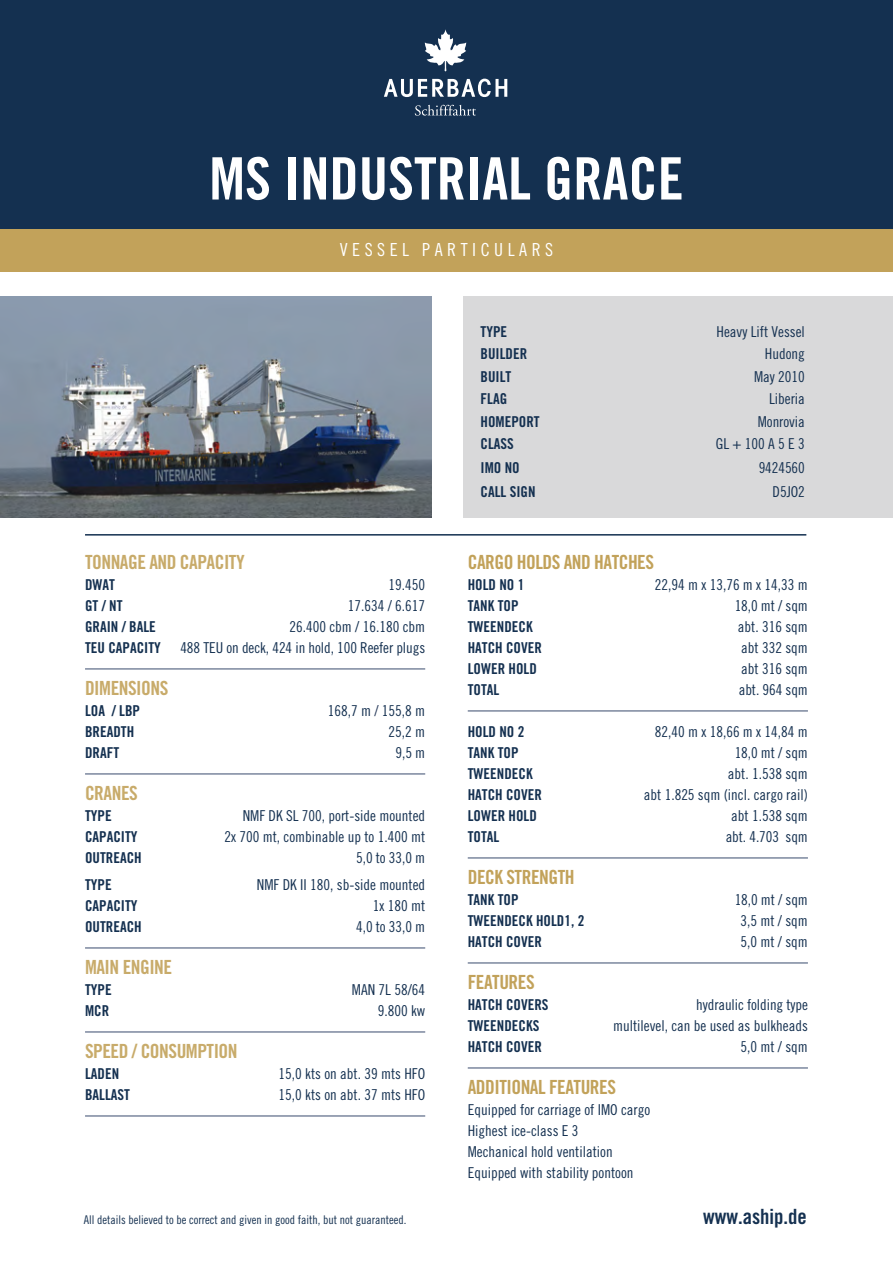
<style>
.page{position:relative;width:893px;height:1263px;background:#fff}
.page>*{position:absolute;margin:0;border:0;box-sizing:border-box;transform-origin:0 0}
.t1{font:58.5px "Trade Gothic Bold Cond Twenty";color:#fff}
.t2{font:21px "Trade Gothic Bold Cond Twenty";color:#143050}
.t3{font:19.5px "Trade Gothic Bold Cond Twenty";letter-spacing:-.025em;color:#c8ab6a}
.t4{font:19.5px "Trade Gothic Bold Cond Twenty";letter-spacing:-.025em;color:#c2a25a}
.t5{font:18px "Trade Gothic Cond Eighteen";letter-spacing:.25em;color:#fff}
.t6{font:15px/21px "Trade Gothic Cond Eighteen";color:#143050}
.t7{font:15px "Trade Gothic Bold Cond Twenty";color:#143050}
.t8{font:12px "Trade Gothic Cond Eighteen";color:#143050}
.s1{color:#293b5b}
</style>
<div class="page">
<div style="left:463px;top:296px;width:430px;height:221px;background:#d9d9da"></div>
<img style="left:0;top:296px;width:432px;height:221px">
<div style="left:0;top:0;width:893px;height:262px;background:#143050"></div>
<svg style="left:415px;top:105px;width:61px;height:11px"></svg>
<svg style="left:384px;top:79px;width:123px;height:18px"></svg>
<svg style="left:425px;top:29px;width:41px;height:42px"></svg>
<div style="left:0;top:230px;width:893px;height:42px;background:#c2a25a"></div>
<hr style="left:85px;top:668px;width:340px;height:2px;background:#7b879e">
<hr style="left:85px;top:773px;width:340px;height:2px;background:#7b879e">
<hr style="left:85px;top:947px;width:340px;height:2px;background:#7b879e">
<hr style="left:85px;top:1031px;width:340px;height:2px;background:#7b879e">
<hr style="left:85px;top:1115px;width:340px;height:2px;background:#7b879e">
<hr style="left:468px;top:710px;width:340px;height:2px;background:#7b879e">
<hr style="left:468px;top:857px;width:340px;height:2px;background:#7b879e">
<hr style="left:468px;top:962px;width:340px;height:2px;background:#7b879e">
<hr style="left:468px;top:1067px;width:340px;height:2px;background:#7b879e">
<hr style="left:85px;top:534px;width:721px;height:2px;background:#143050">
<h1 class="t1" style="left:209px;top:143px;width:476px">MS INDUSTRIAL GRACE</h1>
<p class="t5" style="left:340px;top:239px;width:215px">VESSEL PARTICULARS</p>
<h3 class="t3" style="left:85px;top:550px;width:161px">TONNAGE AND CAPACITY</h3>
<p class="t7" style="left:85px;top:575px;width:31px">DWAT</p>
<p class="t6" style="left:389px;top:574px;width:38px">19.450</p>
<p class="t7" style="left:85px;top:596px;width:39px">GT / NT</p>
<p class="t6" style="left:348px;top:595px;width:79px">17.634 / 6.617</p>
<p class="t7" style="left:85px;top:617px;width:72px">GRAIN / BALE</p>
<p class="t6" style="left:289px;top:616px;width:137px">26.400 cbm / 16.180 cbm</p>
<p class="t7" style="left:85px;top:638px;width:77px">TEU CAPACITY</p>
<p class="t6" style="left:180px;top:637px;width:246px">488 TEU on deck, 424 in hold, 100 Reefer plugs</p>
<h3 class="t3" style="left:85px;top:676px;width:85px">DIMENSIONS</h3>
<p class="t7" style="left:85px;top:701px;width:56px">LOA / LBP</p>
<p class="t6" style="left:328px;top:700px;width:99px">168,7 m <span class="s1">/</span> 155,8 m</p>
<p class="t7" style="left:85px;top:722px;width:51px">BREADTH</p>
<p class="t6" style="left:389px;top:721px;width:38px">25,2 m</p>
<p class="t7" style="left:85px;top:743px;width:36px">DRAFT</p>
<p class="t6" style="left:396px;top:742px;width:31px">9,5 m</p>
<h3 class="t3" style="left:85px;top:781px;width:54px">CRANES</h3>
<p class="t7" style="left:85px;top:806px;width:28px">TYPE</p>
<p class="t6" style="left:243px;top:805px;width:184px">NMF DK SL 700, port-side mounted</p>
<p class="t7" style="left:85px;top:827px;width:54px">CAPACITY</p>
<p class="t6" style="left:224px;top:826px;width:202px">2x 700 mt, combinable up to 1.400 mt</p>
<p class="t7" style="left:85px;top:848px;width:58px">OUTREACH</p>
<p class="t6" style="left:356px;top:847px;width:71px">5,0 to 33,0 m</p>
<p class="t7" style="left:85px;top:875px;width:28px">TYPE</p>
<p class="t6" style="left:257px;top:874px;width:170px">NMF DK II 180, sb-side mounted</p>
<p class="t7" style="left:85px;top:896px;width:54px">CAPACITY</p>
<p class="t6" style="left:373px;top:895px;width:54px">1x 180 mt</p>
<p class="t7" style="left:85px;top:917px;width:58px">OUTREACH</p>
<p class="t6" style="left:356px;top:916px;width:71px">4,0 to 33,0 m</p>
<h3 class="t3" style="left:85px;top:955px;width:89px">MAIN ENGINE</h3>
<p class="t7" style="left:85px;top:980px;width:28px">TYPE</p>
<p class="t6" style="left:352px;top:979px;width:75px">MAN 7L 58/64</p>
<p class="t7" style="left:85px;top:1001px;width:26px">MCR</p>
<p class="t6" style="left:378px;top:1000px;width:49px">9.800 kw</p>
<h3 class="t3" style="left:85px;top:1039px;width:154px">SPEED / CONSUMPTION</h3>
<p class="t7" style="left:85px;top:1064px;width:36px">LADEN</p>
<p class="t6" style="left:279px;top:1063px;width:148px">15,0 kts on abt. 39 mts HFO</p>
<p class="t7" style="left:85px;top:1085px;width:46px">BALLAST</p>
<p class="t6" style="left:279px;top:1084px;width:148px">15,0 kts on abt. 37 mts HFO</p>
<p class="t7" style="left:480px;top:322px;width:28px">TYPE</p>
<p class="t6" style="left:716px;top:321px;width:90px">Heavy Lift Vessel</p>
<p class="t7" style="left:480px;top:345px;width:48px">BUILDER</p>
<p class="t6" style="left:765px;top:343px;width:41px">Hudong</p>
<p class="t7" style="left:480px;top:367px;width:32px">BUILT</p>
<p class="t6" style="left:754px;top:366px;width:52px">May 2010</p>
<p class="t7" style="left:480px;top:390px;width:28px">FLAG</p>
<p class="t6" style="left:769px;top:388px;width:37px">Liberia</p>
<p class="t7" style="left:480px;top:412px;width:61px">HOMEPORT</p>
<p class="t6" style="left:758px;top:411px;width:48px">Monrovia</p>
<p class="t7" style="left:480px;top:435px;width:35px">CLASS</p>
<p class="t6" style="left:716px;top:433px;width:90px">GL + 100 A 5 E 3</p>
<p class="t7" style="left:480px;top:459px;width:41px">IMO NO</p>
<p class="t6" style="left:759px;top:457px;width:48px">9424560</p>
<p class="t7" style="left:480px;top:483px;width:56px">CALL SIGN</p>
<p class="t6" style="left:773px;top:481px;width:34px">D5JO2</p>
<h3 class="t4" style="left:468px;top:550px;width:188px">CARGO HOLDS AND HATCHES</h3>
<p class="t7" style="left:468px;top:575px;width:58px">HOLD NO 1</p>
<p class="t6" style="left:655px;top:574px;width:155px">22,94 m x 13,76 m x 14,33 m</p>
<p class="t7" style="left:468px;top:596px;width:52px">TANK TOP</p>
<p class="t6" style="left:735px;top:595px;width:75px">18,0 mt / sqm</p>
<p class="t7" style="left:468px;top:617px;width:66px">TWEENDECK</p>
<p class="t6" style="left:738px;top:616px;width:71px">abt. 316 sqm</p>
<p class="t7" style="left:468px;top:638px;width:76px">HATCH COVER</p>
<p class="t6" style="left:741px;top:637px;width:68px">abt 332 sqm</p>
<p class="t7" style="left:468px;top:659px;width:71px">LOWER HOLD</p>
<p class="t6" style="left:741px;top:658px;width:68px">abt 316 sqm</p>
<p class="t7" style="left:468px;top:680px;width:33px">TOTAL</p>
<p class="t6" style="left:739px;top:679px;width:71px">abt. 964 sqm</p>
<p class="t7" style="left:468px;top:722px;width:58px">HOLD NO 2</p>
<p class="t6" style="left:655px;top:721px;width:155px">82,40 m x 18,66 m x 14,84 m</p>
<p class="t7" style="left:468px;top:743px;width:52px">TANK TOP</p>
<p class="t6" style="left:735px;top:742px;width:75px">18,0 mt / sqm</p>
<p class="t7" style="left:468px;top:764px;width:66px">TWEENDECK</p>
<p class="t6" style="left:728px;top:763px;width:81px">abt. 1.538 sqm</p>
<p class="t7" style="left:468px;top:785px;width:76px">HATCH COVER</p>
<p class="t6" style="left:644px;top:784px;width:166px">abt 1.825 sqm (incl. cargo rail)</p>
<p class="t7" style="left:468px;top:806px;width:71px">LOWER HOLD</p>
<p class="t6" style="left:731px;top:805px;width:78px">abt 1.538 sqm</p>
<p class="t7" style="left:468px;top:827px;width:33px">TOTAL</p>
<p class="t6" style="left:726px;top:826px;width:84px">abt. 4.703 sqm</p>
<h3 class="t4" style="left:468px;top:865px;width:108px">DECK STRENGTH</h3>
<p class="t7" style="left:468px;top:890px;width:52px">TANK TOP</p>
<p class="t6" style="left:735px;top:889px;width:75px">18,0 mt / sqm</p>
<p class="t7" style="left:468px;top:911px;width:118px">TWEENDECK HOLD1, 2</p>
<p class="t6" style="left:740px;top:910px;width:69px">3,5 mt / sqm</p>
<p class="t7" style="left:468px;top:932px;width:76px">HATCH COVER</p>
<p class="t6" style="left:740px;top:931px;width:69px">5,0 mt / sqm</p>
<h3 class="t4" style="left:468px;top:970px;width:68px">FEATURES</h3>
<p class="t7" style="left:468px;top:995px;width:82px">HATCH COVERS</p>
<p class="t6" style="left:696px;top:994px;width:113px">hydraulic folding type</p>
<p class="t7" style="left:468px;top:1016px;width:73px">TWEENDECKS</p>
<p class="t6" style="left:613px;top:1015px;width:196px">multilevel, can be used as bulkheads</p>
<p class="t7" style="left:468px;top:1037px;width:76px">HATCH COVER</p>
<p class="t6" style="left:740px;top:1036px;width:69px">5,0 mt / sqm</p>
<h3 class="t4" style="left:468px;top:1075px;width:150px">ADDITIONAL FEATURES</h3>
<p class="t6" style="left:468px;top:1099px;width:184px">Equipped for carriage of IMO cargo<br>Highest ice-class E 3<br>Mechanical hold ventilation<br>Equipped with stability pontoon</p>
<p class="t8" style="left:84px;top:1212px;width:324px">All details believed to be correct and given in good faith, but not guaranteed.</p>
<h2 class="t2" style="left:703px;top:1203px;width:105px">www.aship.de</h2>
</div>
